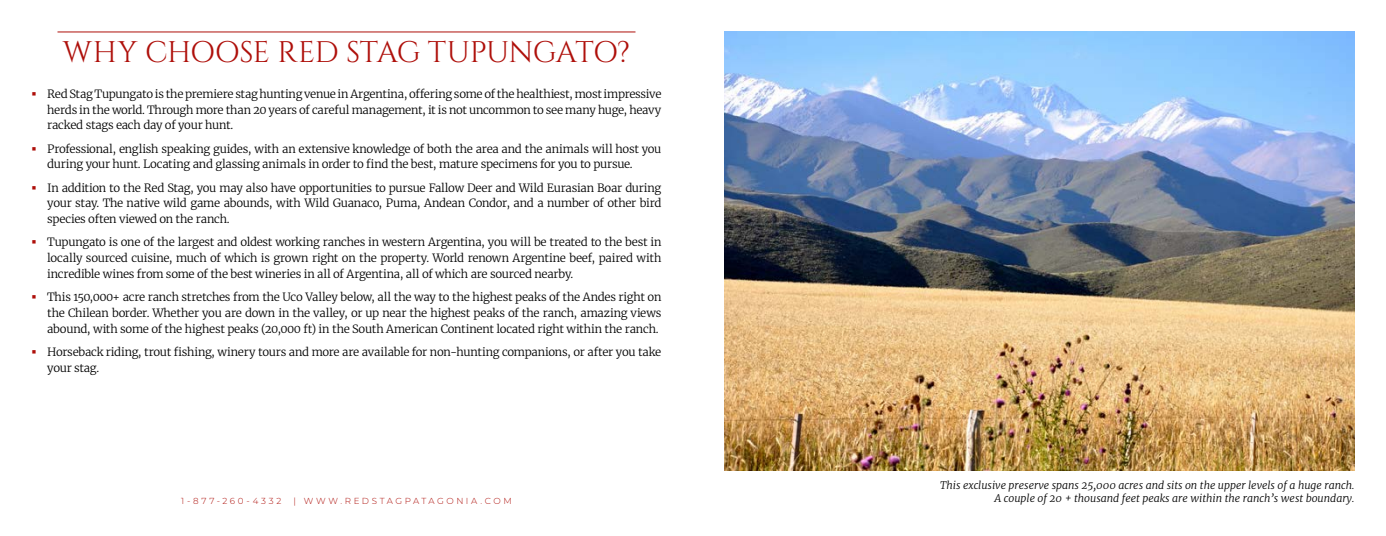
<style>
.page{position:relative;width:1386px;height:536px;background:#fff}
.page>*{position:absolute;margin:0;border:0;box-sizing:border-box;transform-origin:0 0}
.t1{font:29.75px "Cinzel";letter-spacing:-.025em;color:#ae0f0a}
.t2{font:300 11.38px/15.8px "Merriweather";letter-spacing:-.025em;color:#000;text-align:justify}
.t3{font:italic 300 10.5px/12.6px "Merriweather";color:#000;text-align:right}
.t4{font:300 8.75px "Montserrat";letter-spacing:.3em;color:#ae0f0a}
.s1{color:#ae0f0a}
</style>
<div class="page">
<hr style="left:58px;top:32px;width:577px;height:1px;background:#ae0f0a">
<img style="left:724px;top:32px;width:630px;height:438px">
<h1 class="t1" style="left:63px;top:35px;width:569px">WHY CHOOSE RED STAG TUPUNGATO?</h1>
<p class="t2" style="left:47px;top:85px;width:616px;text-indent:-16px"><span class="s1">▪</span> Red Stag Tupungato is the premiere stag hunting venue in Argentina, offering some of the healthiest, most impressive herds in the world. Through more than 20 years of careful management, it is not uncommon to see many huge, heavy racked stags each day of your hunt.</p>
<p class="t2" style="left:47px;top:140px;width:616px;text-indent:-16px"><span class="s1">▪</span> Professional, english speaking guides, with an extensive knowledge of both the area and the animals will host you during your hunt. Locating and glassing animals in order to find the best, mature specimens for you to pursue.</p>
<p class="t2" style="left:47px;top:179px;width:616px;text-indent:-16px"><span class="s1">▪</span> In addition to the Red Stag, you may also have opportunities to pursue Fallow Deer and Wild Eurasian Boar during your stay. The native wild game abounds, with Wild Guanaco, Puma, Andean Condor, and a number of other bird species often viewed on the ranch.</p>
<p class="t2" style="left:47px;top:234px;width:616px;text-indent:-16px"><span class="s1">▪</span> Tupungato is one of the largest and oldest working ranches in western Argentina, you will be treated to the best in locally sourced cuisine, much of which is grown right on the property. World renown Argentine beef, paired with incredible wines from some of the best wineries in all of Argentina, all of which are sourced nearby.</p>
<p class="t2" style="left:47px;top:289px;width:616px;text-indent:-16px"><span class="s1">▪</span> This 150,000+ acre ranch stretches from the Uco Valley below, all the way to the highest peaks of the Andes right on the Chilean border. Whether you are down in the valley, or up near the highest peaks of the ranch, amazing views abound, with some of the highest peaks (20,000 ft) in the South American Continent located right within the ranch.</p>
<p class="t2" style="left:47px;top:343px;width:616px;text-indent:-16px"><span class="s1">▪</span> Horseback riding, trout fishing, winery tours and more are available for non-hunting companions, or after you take your stag.</p>
<p class="t4" style="left:181px;top:495px;width:102px">1-877-260-4332</p>
<p class="t4" style="left:294px;top:495px;width:220px">| WWW.REDSTAGPATAGONIA.COM</p>
<p class="t3" style="left:940px;top:478px;width:416px">This exclusive preserve spans 25,000 acres and sits on the upper levels of a huge ranch.<br>A couple of 20 + thousand feet peaks are within the ranch’s west boundary.</p>
</div>
